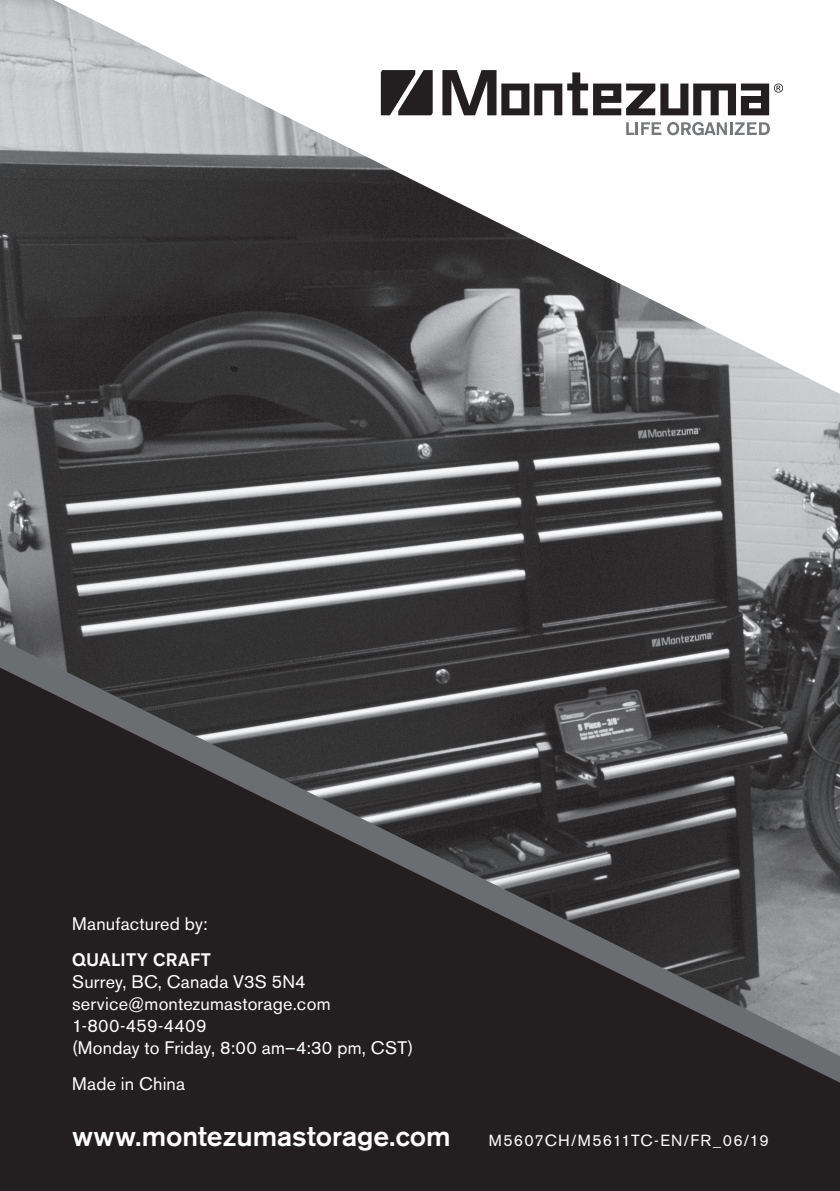
<style>
.page{position:relative;width:840px;height:1191px;background:#fff}
.page>*{position:absolute;margin:0;border:0;box-sizing:border-box;transform-origin:0 0}
.t1{font:500 28px "Akzidenz Grotesk BE";color:#fff}
.t2{font:18px/22px "Akzidenz Grotesk BE";letter-spacing:.01em;color:#fff}
.t3{font:500 18px "Akzidenz Grotesk BE";letter-spacing:.015em;color:#fff}
.t4{font:16px "Akzidenz Grotesk BE";letter-spacing:.07em;color:#fff}
</style>
<div class="page">
<div style="left:0;top:521px;width:839px;height:670px;background:#231f20"></div>
<img style="left:0;top:0;width:839px;height:639px">
<svg style="left:0;top:639px;width:839px;height:443px"></svg>
<svg style="left:380px;top:70px;width:52px;height:45px;background:#403c3d"></svg>
<svg style="left:442px;top:70px;width:340px;height:45px"></svg>
<svg style="left:625px;top:122px;width:144px;height:13px"></svg>
<p class="t2" style="left:72px;top:913px;width:137px">Manufactured by:</p>
<p class="t3" style="left:72px;top:949px;width:140px">QUALITY CRAFT</p>
<p class="t2" style="left:72px;top:971px;width:342px">Surrey, BC, Canada V3S 5N4 service@montezumastorage.com<br>1-800-459-4409<br>(Monday to Friday, 8:00 am–4:30 pm, CST)</p>
<p class="t2" style="left:72px;top:1073px;width:115px">Made in China</p>
<h1 class="t1" style="left:72px;top:1119px;width:380px">www.montezumastorage.com</h1>
<p class="t4" style="left:488px;top:1130px;width:281px">M5607CH/M5611TC-EN/FR_06/19</p>
</div>
